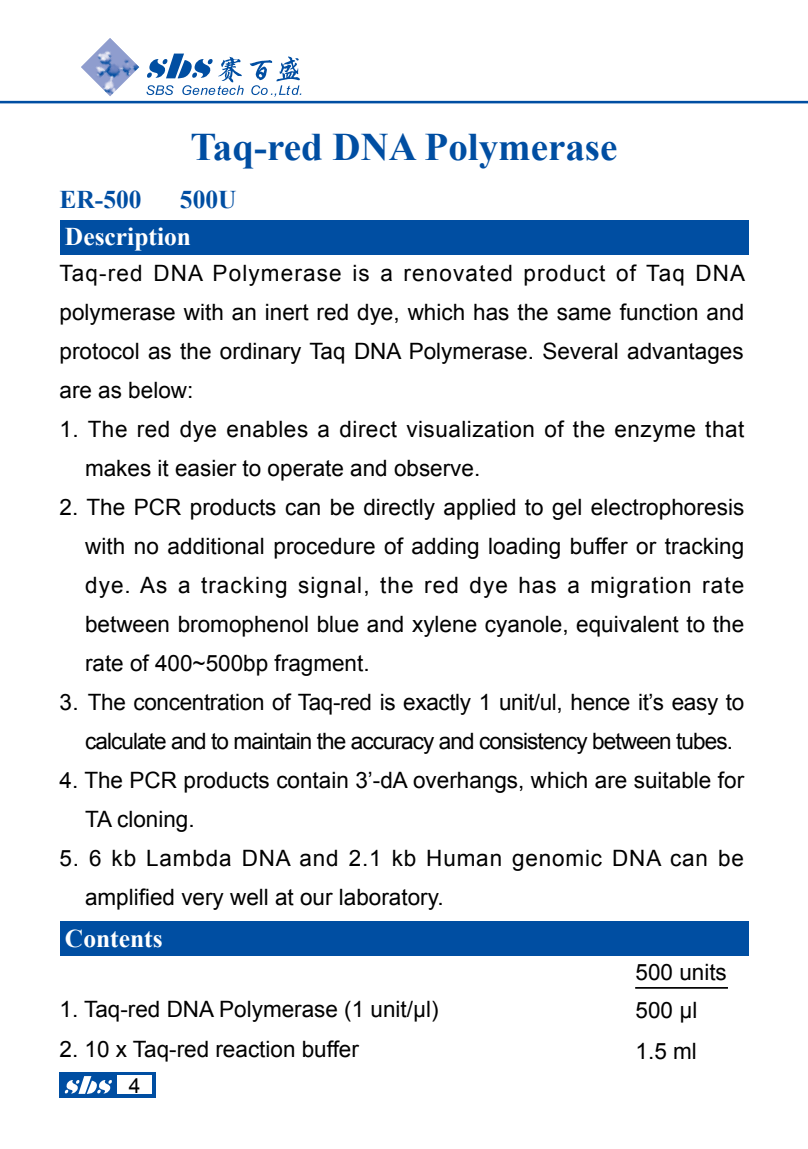
<style>
.page{position:relative;width:808px;height:1149px;background:#fff}
.page>*{position:absolute;margin:0;border:0;box-sizing:border-box;transform-origin:0 0}
.t1{font:700 39px "Times New Roman";color:#004ea2}
.t2{font:700 25.5px "Times New Roman";color:#fff}
.t3{font:700 25.5px "Times New Roman";color:#004ea2}
.t4{font:22.5px/39px "Arial";color:#000;text-align:justify}
.t5{font:22.5px/39px "Arial";letter-spacing:-.04em;color:#000}
.t6{font:22.5px/39px "Arial";letter-spacing:.02em;color:#000}
.t7{font:22.5px/39px "Arial";letter-spacing:.035em;color:#000}
.t8{font:21px "Arial";color:#000}
</style>
<div class="page">
<img style="left:81px;top:38px;width:58px;height:58px">
<svg style="left:146px;top:54px;width:98px;height:41px"></svg>
<svg style="left:250px;top:56px;width:51px;height:41px"></svg>
<hr style="left:0;top:101px;width:808px;height:2px;background:#004ea2">
<div style="left:60px;top:1071px;width:96px;height:26px;background:#004ea2"></div>
<svg style="left:65px;top:1076px;width:47px;height:18px"></svg>
<div style="left:117px;top:1075px;width:35px;height:18px;background:#fff"></div>
<div style="left:60px;top:220px;width:688px;height:34px;background:#004ea2"></div>
<div style="left:60px;top:921px;width:688px;height:34px;background:#004ea2"></div>
<hr style="left:635px;top:986px;width:93px;height:2px;background:#000">
<h1 class="t1" style="left:191px;top:120px;width:428px">Taq-red DNA Polymerase</h1>
<p class="t3" style="left:60px;top:182px;width:84px">ER-500</p>
<p class="t3" style="left:180px;top:182px;width:58px">500U</p>
<p class="t2" style="left:65px;top:219px;width:128px">Description</p>
<p class="t4" style="left:60px;top:254px;width:687px">Taq-red DNA Polymerase is a renovated product of Taq DNA polymerase with an inert red dye, which has the same function and protocol as the ordinary Taq DNA Polymerase. Several advantages are as below:</p>
<p class="t6" style="left:85px;top:410px;width:661px;text-indent:-26px">1. The red dye enables a direct visualization of the enzyme that makes it easier to operate and observe.</p>
<p class="t4" style="left:85px;top:488px;width:661px;text-indent:-26px">2. The PCR products can be directly applied to gel electrophoresis with no additional procedure of adding loading buffer or tracking dye. As a tracking signal, the red dye has a migration rate between bromophenol blue and xylene cyanole, equivalent to the rate of 400~500bp fragment.</p>
<p class="t5" style="left:85px;top:683px;width:661px;text-indent:-26px">3. The concentration of Taq-red is exactly 1 unit/ul, hence it’s easy to calculate and to maintain the accuracy and consistency between tubes.</p>
<p class="t4" style="left:85px;top:761px;width:661px;text-indent:-26px">4. The PCR products contain 3’-dA overhangs, which are suitable for<br>TA cloning.</p>
<p class="t7" style="left:85px;top:839px;width:660px;text-indent:-26px">5. 6 kb Lambda DNA and 2.1 kb Human genomic DNA can be amplified very well at our laboratory.</p>
<p class="t2" style="left:65px;top:920px;width:99px">Contents</p>
<p class="t4" style="left:60px;top:989px;width:380px">1. Taq-red DNA Polymerase (1 unit/μl)</p>
<p class="t4" style="left:60px;top:1028px;width:301px">2. 10 x Taq-red reaction buffer</p>
<p class="t8" style="left:129px;top:1071px;width:13px">4</p>
<p class="t4" style="left:635px;top:953px;width:93px;line-height:37.8px">500 units<br>500 μl</p>
<p class="t4" style="left:635px;top:1031px;width:63px">1.5 ml</p>
</div>
